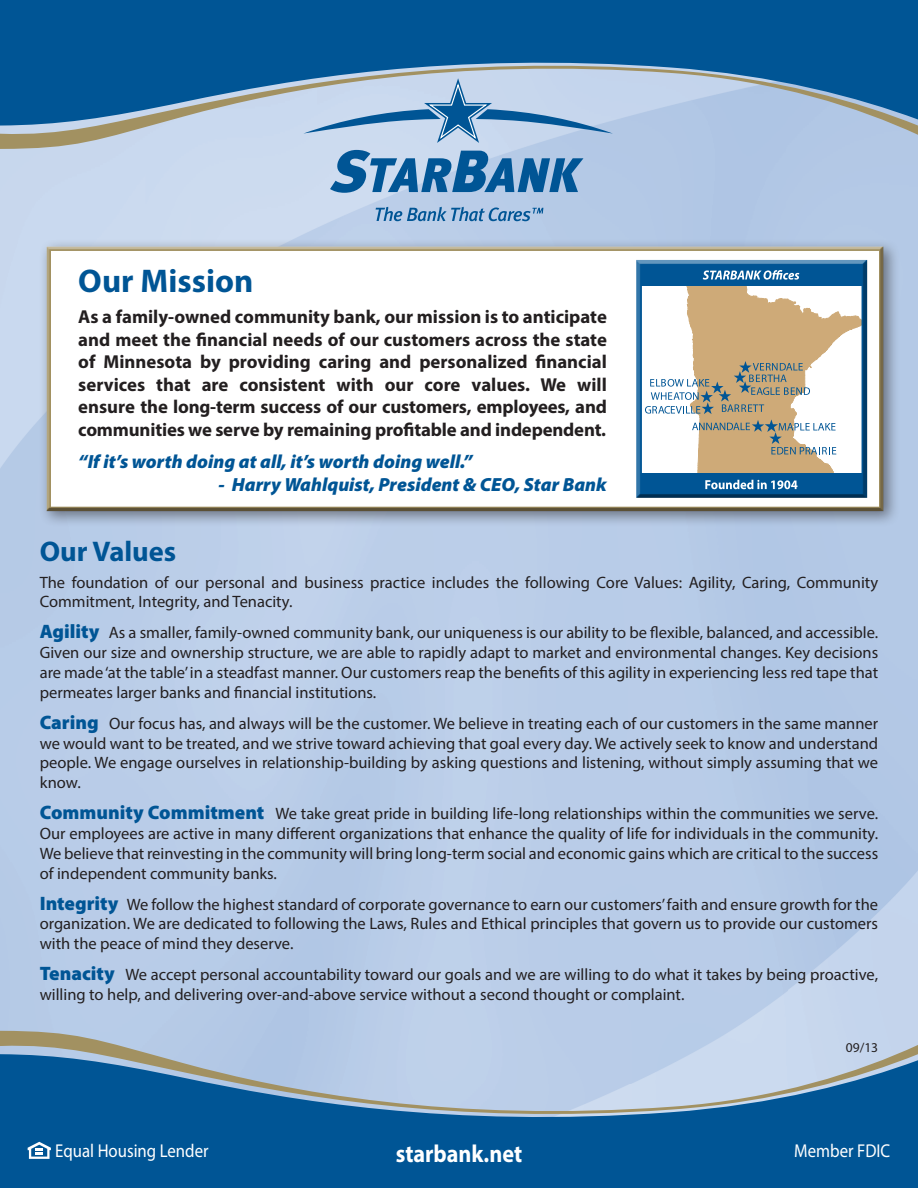
<style>
.page{position:relative;width:918px;height:1188px;background:#fff}
.page>*{position:absolute;margin:0;border:0;box-sizing:border-box;transform-origin:0 0}
.t1{font:700 32.85px "Myriad Pro";color:#005595}
.t2{font:700 28.5px "Myriad Pro";color:#005595}
.t3{font:700 24.6px "Myriad Pro";color:#fff;scale:.9 1}
.t4{font:italic 900 19.05px "Myriad Pro";color:#005595}
.t5{font:700 18.75px/22.5px "Myriad Pro";letter-spacing:-.01em;color:#231f20;text-align:justify}
.t6{font:18.6px "Myriad Pro";color:#fff;scale:.9 1}
.t7{font:16.5px/19.8px "Myriad Pro";color:#231f20;text-align:justify}
.t8{font:13.5px "Myriad Pro";color:#231f20}
.s1{font-weight:900;font-size:19.5px;color:#005595}
</style>
<div class="page">
<svg style="left:0;top:126px;width:918px;height:23px;fill:#b3c8e5"></svg>
<svg style="left:0;top:0;width:918px;height:126px;fill:#005595"></svg>
<svg style="left:0;top:1031px;width:918px;height:23px;fill:#b9cce8"></svg>
<svg style="left:0;top:1054px;width:918px;height:134px;fill:#005595"></svg>
<div style="left:39px;top:239px;width:861px;height:289px;background:#231f20;opacity:.5"></div>
<div style="left:45px;top:245px;width:840px;height:269px;background:#231f20;opacity:.75"></div>
<svg style="left:303px;top:78px;width:310px;height:65px"></svg>
<svg style="left:330px;top:150px;width:253px;height:43px"></svg>
<svg style="left:376px;top:207px;width:167px;height:14px"></svg>
<div style="left:635px;top:259px;width:234px;height:240px;background:#231f20;opacity:.75"></div>
<svg style="left:28px;top:1142px;width:23px;height:17px"></svg>
<p class="t1" style="left:78px;top:260px;width:176px">Our Mission</p>
<p class="t5" style="left:78px;top:305px;width:530px">As a family-owned community bank, our mission is to anticipate and meet the financial needs of our customers across the state of Minnesota by providing caring and personalized financial services that are consistent with our core values. We will ensure the long-term success of our customers, employees, and communities we serve by remaining profitable and independent.</p>
<p class="t4" style="left:78px;top:449px;width:396px">“If it’s worth doing at all, it’s worth doing well.”</p>
<p class="t4" style="left:219px;top:471px;width:390px">- Harry Wahlquist, President &amp; CEO, Star Bank</p>
<p class="t2" style="left:40px;top:533px;width:138px">Our Values</p>
<p class="t7" style="left:40px;top:572px;width:840px">The foundation of our personal and business practice includes the following Core Values: Agility, Caring, Community<br>Commitment, Integrity, and Tenacity.</p>
<p class="t7" style="left:40px;top:623px;width:840px"><span class="s1">Agility</span> As a smaller, family-owned community bank, our uniqueness is our ability to be flexible, balanced, and accessible.<br>Given our size and ownership structure, we are able to rapidly adapt to market and environmental changes. Key decisions are made ‘at the table’ in a steadfast manner. Our customers reap the benefits of this agility in experiencing less red tape that permeates larger banks and financial institutions.</p>
<p class="t7" style="left:40px;top:713px;width:840px"><span class="s1">Caring</span> Our focus has, and always will be the customer. We believe in treating each of our customers in the same manner we would want to be treated, and we strive toward achieving that goal every day. We actively seek to know and understand people. We engage ourselves in relationship-building by asking questions and listening, without simply assuming that we know.</p>
<p class="t7" style="left:40px;top:803px;width:840px"><span class="s1">Community Commitment</span> We take great pride in building life-long relationships within the communities we serve.<br>Our employees are active in many different organizations that enhance the quality of life for individuals in the community.<br>We believe that reinvesting in the community will bring long-term social and economic gains which are critical to the success of independent community banks.</p>
<p class="t7" style="left:40px;top:894px;width:840px"><span class="s1">Integrity</span> We follow the highest standard of corporate governance to earn our customers’ faith and ensure growth for the organization. We are dedicated to following the Laws, Rules and Ethical principles that govern us to provide our customers with the peace of mind they deserve.</p>
<p class="t7" style="left:40px;top:964px;width:840px"><span class="s1">Tenacity</span> We accept personal accountability toward our goals and we are willing to do what it takes by being proactive, willing to help, and delivering over-and-above service without a second thought or complaint.</p>
<p class="t8" style="left:846px;top:1039px;width:34px">09/13</p>
<p class="t6" style="left:55px;top:1140px;width:172px">Equal Housing Lender</p>
<p class="t3" style="left:396px;top:1138px;width:142px">starbank.net</p>
<p class="t6" style="left:794px;top:1140px;width:108px">Member FDIC</p>
</div>
